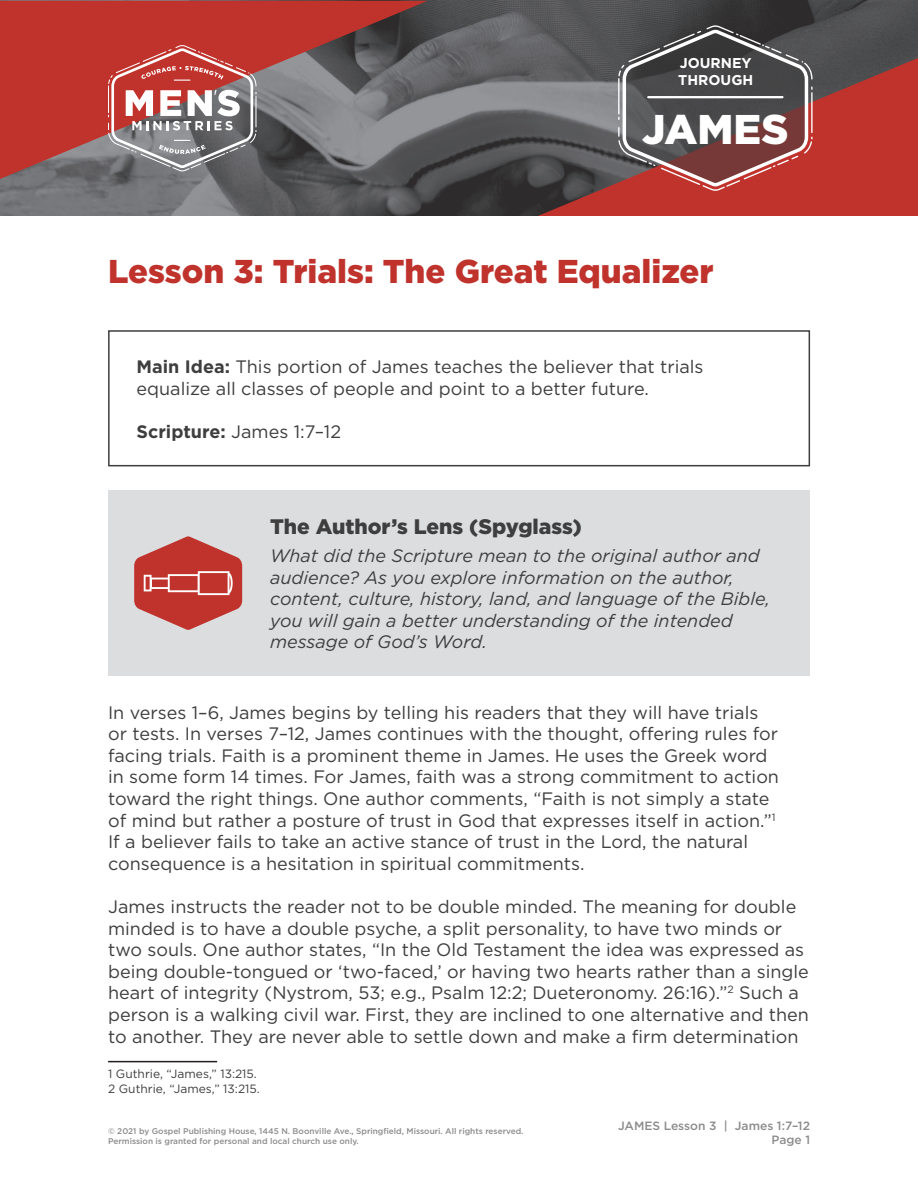
<style>
.page{position:relative;width:918px;height:1188px;background:#fff}
.page>*{position:absolute;margin:0;border:0;box-sizing:border-box;transform-origin:0 0}
.t1{font:900 41.55px "Gotham";color:#fff}
.t2{font:900 33px "Gotham";color:#c0332d}
.t3{font:900 21px "Gotham";color:#3e3e3f}
.t4{font:18px/21.6px "Gotham";color:#3e3e3f}
.t5{font:italic 18px/21.6px "Gotham";color:#3e3e3f}
.t6{font:700 14.25px/17.1px "Gotham";color:#fff}
.t7{font:12px/14.4px "Gotham";color:#3e3e3f}
.t8{font:500 12px/14.4px "Gotham";color:#3e3e3f;text-align:right}
.t9{font:500 8.25px/9.9px "Gotham";color:#3e3e3f}
.s1{font-weight:700}
</style>
<div class="page">
<img style="left:0;top:1px;width:918px;height:215px">
<svg style="left:0;top:1px;width:428px;height:178px;background:#964e4c"></svg>
<svg style="left:108px;top:45px;width:149px;height:126px"></svg>
<svg style="left:538px;top:58px;width:380px;height:158px;background:#994441"></svg>
<svg style="left:618px;top:25px;width:195px;height:166px;background:#6c5252"></svg>
<hr style="left:648px;top:96px;width:134px;height:2px;background:#fff">
<div style="left:108px;top:330px;width:702px;height:136px;border:2px solid #3e3e3f"></div>
<div style="left:108px;top:490px;width:702px;height:185px;background:#dcdddf"></div>
<svg style="left:134px;top:536px;width:108px;height:94px"></svg>
<hr style="left:108px;top:1061px;width:109px;height:1px;background:#231f20">
<p class="t6" style="left:678px;top:54px;width:77px">JOURNEY<br>THROUGH</p>
<h1 class="t1" style="left:642px;top:100px;width:148px">JAMES</h1>
<h2 class="t2" style="left:108px;top:249px;width:607px">Lesson 3: Trials: The Great Equalizer</h2>
<p class="t4" style="left:137px;top:356px;width:568px"><span class="s1">Main Idea:</span> This portion of James teaches the believer that trials equalize all classes of people and point to a better future.</p>
<p class="t4" style="left:137px;top:420px;width:206px"><span class="s1">Scripture:</span> James 1:7–12</p>
<p class="t3" style="left:270px;top:512px;width:313px">The Author’s Lens (Spyglass)</p>
<p class="t5" style="left:270px;top:545px;width:502px">What did the Scripture mean to the original author and audience? As you explore information on the author, content, culture, history, land, and language of the Bible, you will gain a better understanding of the intended message of God’s Word.</p>
<p class="t4" style="left:108px;top:701px;width:672px">In verses 1–6, James begins by telling his readers that they will have trials or tests. In verses 7–12, James continues with the thought, offering rules for facing trials. Faith is a prominent theme in James. He uses the Greek word in some form 14 times. For James, faith was a strong commitment to action toward the right things. One author comments, “Faith is not simply a state of mind but rather a posture of trust in God that expresses itself in action.”<sup>1<br></sup>If a believer fails to take an active stance of trust in the Lord, the natural consequence is a hesitation in spiritual commitments.</p>
<p class="t4" style="left:108px;top:895px;width:702px">James instructs the reader not to be double minded. The meaning for double minded is to have a double psyche, a split personality, to have two minds or two souls. One author states, “In the Old Testament the idea was expressed as being double-tongued or ‘two-faced,’ or having two hearts rather than a single heart of integrity (Nystrom, 53; e.g., Psalm 12:2; Dueteronomy. 26:16).”<sup>2</sup> Such a person is a walking civil war. First, they are inclined to one alternative and then to another. They are never able to settle down and make a firm determination</p>
<p class="t7" style="left:108px;top:1067px;width:153px">1 Guthrie, “James,” 13:215.<br>2 Guthrie, “James,” 13:215.</p>
<p class="t9" style="left:108px;top:1126px;width:417px">© 2021 by Gospel Publishing House, 1445 N. Boonville Ave., Springfield, Missouri. All rights reserved.<br>Permission is granted for personal and local church use only.</p>
<p class="t8" style="left:618px;top:1118px;width:193px">JAMES Lesson 3 | James 1:7–12<br>Page 1</p>
</div>
